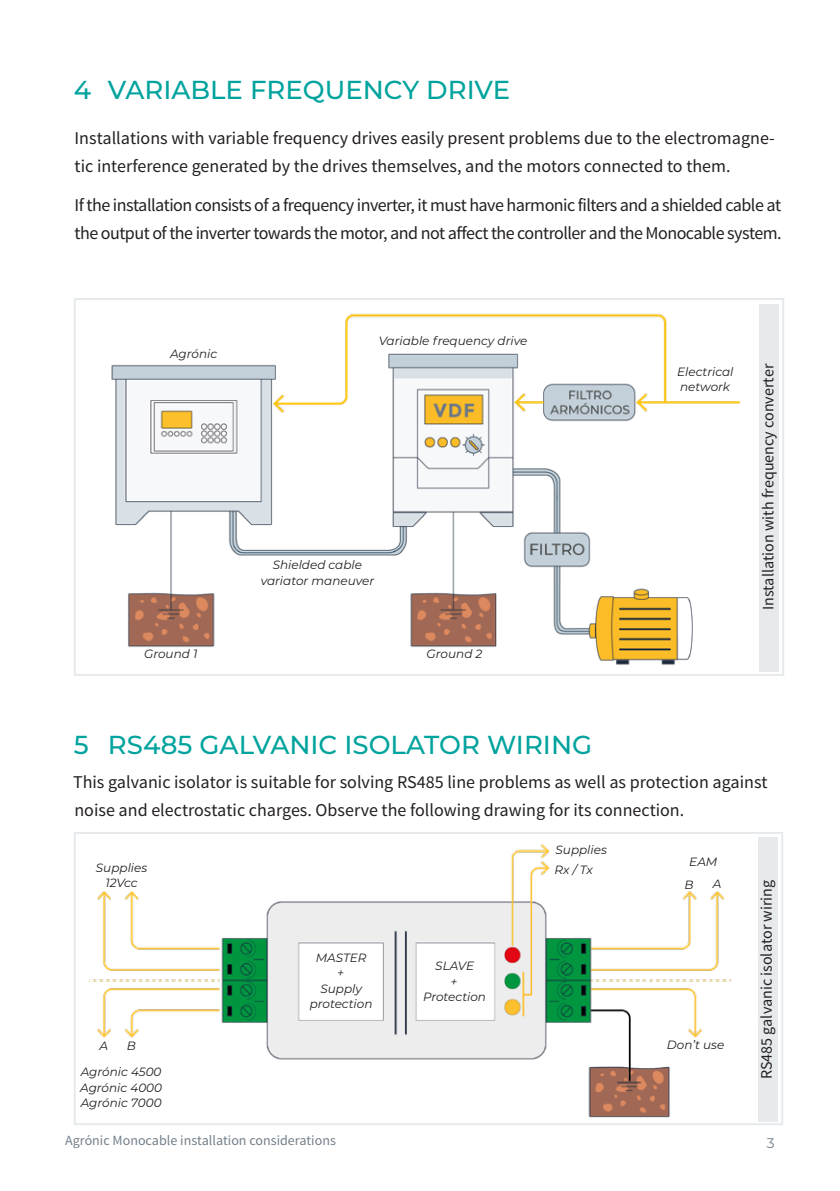
<style>
.page{position:relative;width:840px;height:1191px;background:#fff}
.page>*{position:absolute;margin:0;border:0;box-sizing:border-box;transform-origin:0 0}
.t1{font:500 26px "Montserrat";color:#00a39d}
.t2{font:18px/28px "Source Sans Pro";color:#231f20}
.t3{font:18px/28px "Source Sans Pro";letter-spacing:-.03em;color:#231f20}
.t4{font:16px "Source Sans Pro";color:#231f20}
.t5{font:14px "Source Sans Pro";color:#727f8a}
.t6{font:14px "Montserrat";color:#727f8a}
.t7{font:italic 12px/15.4px "Montserrat";color:#231f20;text-align:center}
</style>
<div class="page">
<img style="left:111px;top:313px;width:630px;height:352px">
<div style="left:74px;top:832px;width:708px;height:293px;border:2px solid #e6eaec"></div>
<img style="left:92px;top:844px;width:640px;height:274px">
<div style="left:74px;top:298px;width:709px;height:378px;border:2px solid #e6eaec"></div>
<div style="left:759px;top:304px;width:19px;height:367px;background:#e6eaec"></div>
<div style="left:758px;top:837px;width:18px;height:284px;background:#e6eaec"></div>
<h1 class="t1" style="left:74px;top:71px;width:437px">4 VARIABLE FREQUENCY DRIVE</h1>
<p class="t2" style="left:74px;top:124px;width:701px">Installations with variable frequency drives easily present problems due to the electromagne&shy;tic interference generated by the drives themselves, and the motors connected to them.</p>
<p class="t3" style="left:74px;top:192px;width:708px">If the installation consists of a frequency inverter, it must have harmonic filters and a shielded cable at the output of the inverter towards the motor, and not affect the controller and the Monocable system.</p>
<p class="t7" style="left:170px;top:345px;width:49px">Agrónic</p>
<p class="t7" style="left:378px;top:333px;width:150px">Variable frequency drive</p>
<p class="t7" style="left:260px;top:557px;width:115px">Shielded cable variator maneuver</p>
<p class="t7" style="left:144px;top:646px;width:55px">Ground 1</p>
<p class="t7" style="left:426px;top:646px;width:57px">Ground 2</p>
<h1 class="t1" style="left:74px;top:726px;width:519px">5 RS485 GALVANIC ISOLATOR WIRING</h1>
<p class="t7" style="left:676px;top:363px;width:58px;text-align:left">Electrical network</p>
<p class="t4" style="left:757px;top:610px;width:248px;rotate:-90deg">Installation with frequency converter</p>
<p class="t2" style="left:73px;top:768px;width:695px">This galvanic isolator is suitable for solving RS485 line problems as well as protection against noise and electrostatic charges. Observe the following drawing for its connection.</p>
<p class="t7" style="left:96px;top:859px;width:53px">Supplies<br>12Vcc</p>
<p class="t7" style="left:309px;top:949px;width:64px">MASTER<br>+<br>Supply protection</p>
<p class="t7" style="left:423px;top:958px;width:64px">SLAVE<br>+<br>Protection</p>
<p class="t7" style="left:555px;top:842px;width:53px">Supplies</p>
<p class="t7" style="left:554px;top:861px;width:40px">Rx / Tx</p>
<p class="t7" style="left:689px;top:853px;width:30px">EAM</p>
<p class="t7" style="left:684px;top:876px;width:11px">B</p>
<p class="t7" style="left:712px;top:875px;width:10px">A</p>
<p class="t7" style="left:99px;top:1038px;width:10px">A</p>
<p class="t7" style="left:666px;top:1036px;width:59px">Don’t use</p>
<p class="t7" style="left:127px;top:1038px;width:11px">B</p>
<p class="t7" style="left:80px;top:1064px;width:83px;text-align:justify">Agrónic 4500<br>Agrónic 4000<br>Agrónic 7000</p>
<p class="t4" style="left:756px;top:1079px;width:201px;rotate:-90deg">RS485 galvanic isolator wiring</p>
<p class="t5" style="left:65px;top:1131px;width:272px">Agrónic Monocable installation considerations</p>
<p class="t6" style="left:766px;top:1133px;width:9px">3</p>
</div>
